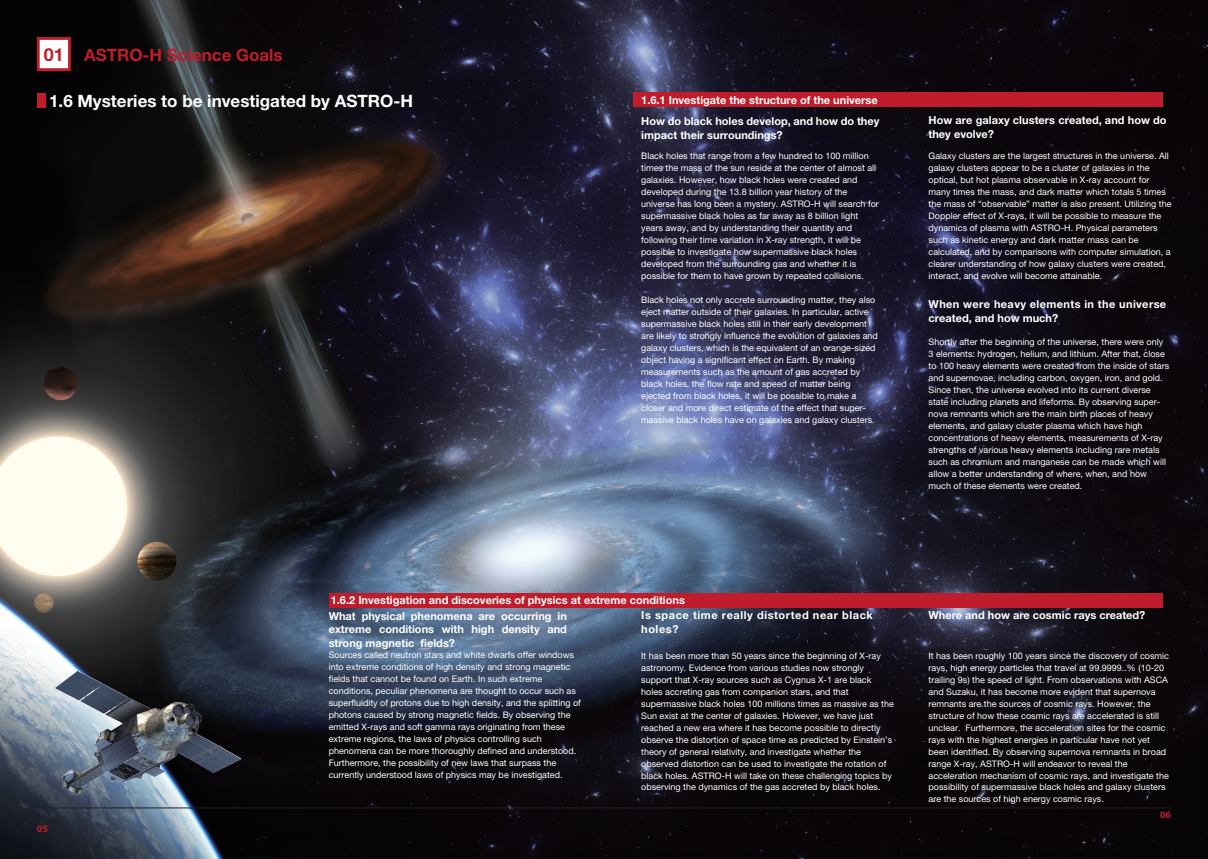
<style>
.page{position:relative;width:1208px;height:859px;background:#fff}
.page>*{position:absolute;margin:0;border:0;box-sizing:border-box;transform-origin:0 0}
.t1{font:700 17px "Helvetica Neue";color:#fff}
.t2{font:700 17px "Helvetica Neue";color:#bf1d2c}
.t3{font:700 11px/13.2px "Helvetica Neue";color:#fff}
.t4{font:700 11px/14px "Helvetica Neue";letter-spacing:.035em;color:#fff}
.t5{font:700 11px/14px "Helvetica Neue";letter-spacing:.05em;color:#fff}
.t6{font:700 9.9px "Myriad Pro";color:#bf1d2c}
.t7{font:9px/12px "Helvetica Neue";color:#fff}
.s1{font-size:18px}
</style>
<div class="page">
<img style="left:0;top:0;width:1208px;height:859px">
<img style="left:23px;top:614px;width:245px;height:245px">
<div style="left:37px;top:94px;width:8px;height:14px;background:#bf1d2c"></div>
<div style="left:329px;top:593px;width:833px;height:14px;background:#bf1d2c"></div>
<div style="left:632px;top:93px;width:530px;height:14px;background:#bf1d2c"></div>
<hr style="left:37px;top:808px;width:1134px;height:1px;background:#231f20">
<svg style="left:37px;top:37px;width:34px;height:34px"></svg>
<h1 class="t2" style="left:44px;top:45px;width:240px"><span class="s1">01</span> ASTRO-H Science Goals</h1>
<h1 class="t1" style="left:49px;top:90px;width:365px">1.6 Mysteries to be investigated by ASTRO-H</h1>
<p class="t3" style="left:641px;top:89px;width:240px;line-height:21.1px">1.6.1 Investigate the structure of the universe<br>How do black holes develop, and how do they</p>
<p class="t3" style="left:641px;top:128px;width:143px">impact their surroundings?</p>
<p class="t7" style="left:641px;top:150px;width:239px">Black holes that range from a few hundred to 100 million times the mass of the sun reside at the center of almost all galaxies. However, how black holes were created and developed during the 13.8 billion year history of the universe has long been a mystery. ASTRO-H will search for supermassive black holes as far away as 8 billion light years away, and by understanding their quantity and following their time variation in X-ray strength, it will be possible to investigate how supermassive black holes developed from the surrounding gas and whether it is possible for them to have grown by repeated collisions.</p>
<p class="t7" style="left:641px;top:294px;width:238px">Black holes not only accrete surrounding matter, they also eject matter outside of their galaxies. In particular, active supermassive black holes still in their early development are likely to strongly influence the evolution of galaxies and galaxy clusters, which is the equivalent of an orange-sized object having a significant effect on Earth. By making measurements such as the amount of gas accreted by black holes, the flow rate and speed of matter being ejected from black holes, it will be possible to make a closer and more direct estimate of the effect that super&shy;massive black holes have on galaxies and galaxy clusters.</p>
<p class="t3" style="left:928px;top:113px;width:240px;line-height:14px">How are galaxy clusters created, and how do they evolve?</p>
<p class="t7" style="left:928px;top:150px;width:244px">Galaxy clusters are the largest structures in the universe. All galaxy clusters appear to be a cluster of galaxies in the optical, but hot plasma observable in X-ray account for many times the mass, and dark matter which totals 5 times the mass of “observable” matter is also present. Utilizing the Doppler effect of X-rays, it will be possible to measure the dynamics of plasma with ASTRO-H. Physical parameters such as kinetic energy and dark matter mass can be calculated, and by comparisons with computer simulation, a clearer understanding of how galaxy clusters were created, interact, and evolve will become attainable.</p>
<p class="t4" style="left:928px;top:297px;width:239px">When were heavy elements in the universe created, and how much?</p>
<p class="t7" style="left:928px;top:336px;width:242px">Shortly after the beginning of the universe, there were only 3 elements: hydrogen, helium, and lithium. After that, close to 100 heavy elements were created from the inside of stars and supernovae, including carbon, oxygen, iron, and gold.<br>Since then, the universe evolved into its current diverse state including planets and lifeforms. By observing super&shy;nova remnants which are the main birth places of heavy elements, and galaxy cluster plasma which have high concentrations of heavy elements, measurements of X-ray strengths of various heavy elements including rare metals such as chromium and manganese can be made which will allow a better understanding of where, when, and how much of these elements were created.</p>
<p class="t6" style="left:37px;top:823px;width:13px">05</p>
<p class="t3" style="left:331px;top:593px;width:356px">1.6.2 Investigation and discoveries of physics at extreme conditions</p>
<p class="t3" style="left:329px;top:609px;width:240px;text-align:justify">What physical phenomena are occurring in extreme conditions with high density and strong magnetic fields?</p>
<p class="t7" style="left:329px;top:649px;width:254px">Sources called neutron stars and white dwarfs offer windows into extreme conditions of high density and strong magnetic fields that cannot be found on Earth. In such extreme conditions, peculiar phenomena are thought to occur such as superfluidity of protons due to high density, and the splitting of photons caused by strong magnetic fields. By observing the emitted X-rays and soft gamma rays originating from these extreme regions, the laws of physics controlling such phenomena can be more thoroughly defined and understood.<br>Furthermore, the possibility of new laws that surpass the currently understood laws of physics may be investigated.</p>
<p class="t5" style="left:641px;top:607px;width:233px">Is space time really distorted near black holes?</p>
<p class="t7" style="left:641px;top:649px;width:254px">It has been more than 50 years since the beginning of X-ray astronomy. Evidence from various studies now strongly support that X-ray sources such as Cygnus X-1 are black holes accreting gas from companion stars, and that supermassive black holes 100 millions times as massive as the Sun exist at the center of galaxies. However, we have just reached a new era where it has become possible to directly observe the distortion of space time as predicted by Einstein’s theory of general relativity, and investigate whether the observed distortion can be used to investigate the rotation of black holes. ASTRO-H will take on these challenging topics by observing the dynamics of the gas accreted by black holes.</p>
<p class="t3" style="left:928px;top:608px;width:218px">Where and how are cosmic rays created?</p>
<p class="t7" style="left:928px;top:649px;width:242px">It has been roughly 100 years since the discovery of cosmic rays, high energy particles that travel at 99.9999..% (10-20 trailing 9s) the speed of light. From observations with ASCA and Suzaku, it has become more evident that supernova remnants are the sources of cosmic rays. However, the structure of how these cosmic rays are accelerated is still unclear. Furthermore, the acceleration sites for the cosmic rays with the highest energies in particular have not yet been identified. By observing supernova remnants in broad range X-ray, ASTRO-H will endeavor to reveal the acceleration mechanism of cosmic rays, and investigate the possibility of supermassive black holes and galaxy clusters are the sources of high energy cosmic rays.</p>
<p class="t6" style="left:1160px;top:808px;width:13px">06</p>
</div>
